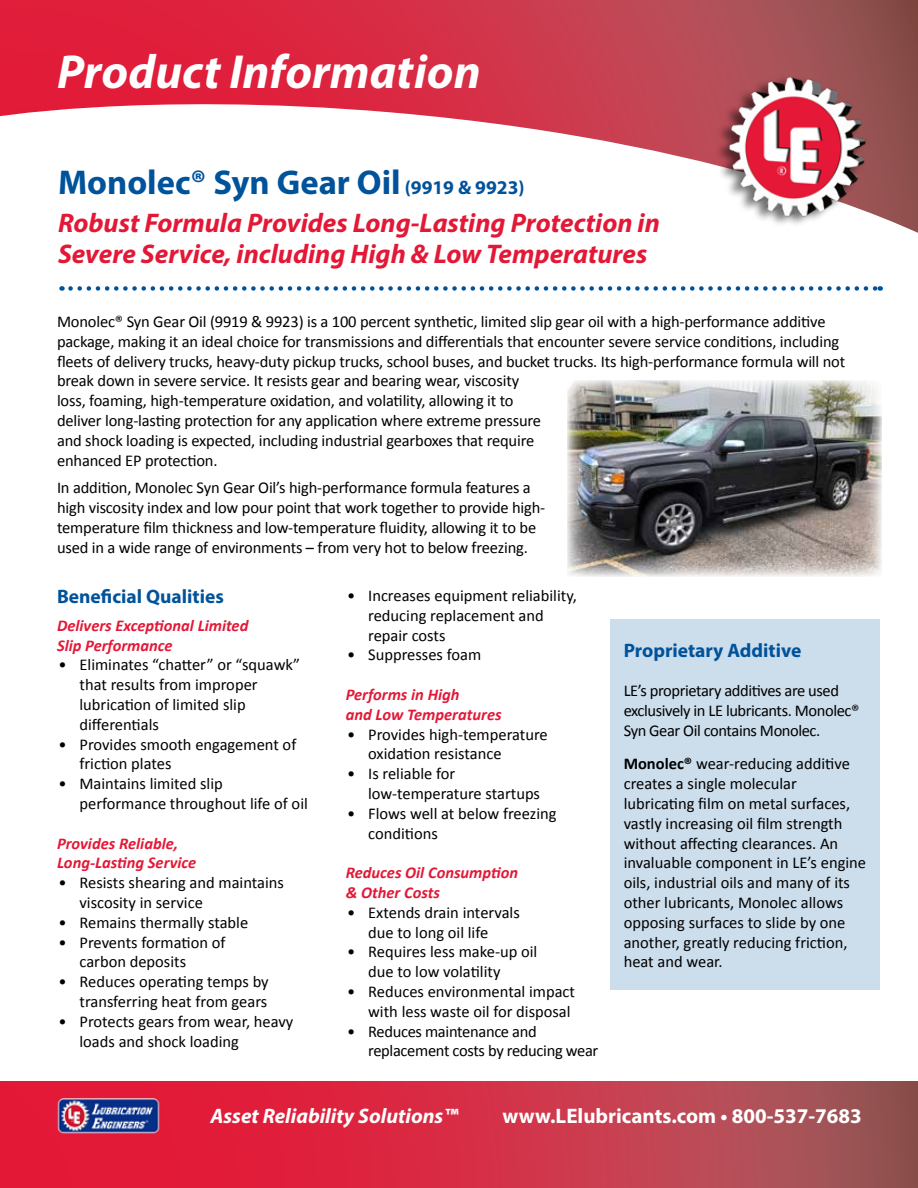
<style>
.page{position:relative;width:918px;height:1188px;background:#fff}
.page>*{position:absolute;margin:0;border:0;box-sizing:border-box;transform-origin:0 0}
.t1{font:italic 700 48px "Myriad Pro";color:#fff}
.t2{font:700 34.5px "Myriad Pro";color:#00539b}
.t3{font:italic 700 27px/30.9px "Myriad Pro";color:#e31837}
.t4{font:700 21px "Myriad Pro";color:#fff}
.t5{font:italic 700 21px "Myriad Pro";color:#fff}
.t6{font:700 19.5px "Myriad Pro";color:#00539b}
.t7{font:16.5px/19.8px "Calibri";letter-spacing:-.01em;color:#000}
.t8{font:italic 700 16.5px/19.8px "Calibri";color:#e31837}
.s1{font-size:19.5px}
.s2{font-weight:700}
</style>
<div class="page">
<svg style="left:0;top:0;width:918px;height:233px"></svg>
<svg style="left:0;top:1082px;width:918px;height:106px;background:#cb3347"></svg>
<img style="left:707px;top:57px;width:180px;height:176px">
<img style="left:54px;top:1098px;width:110px;height:35px">
<svg style="left:70px;top:286px;width:811px;height:5px"></svg>
<img style="left:567px;top:380px;width:315px;height:197px">
<div style="left:610px;top:620px;width:270px;height:370px;background:#ccddeb"></div>
<h1 class="t1" style="left:57px;top:41px;width:425px">Product Information</h1>
<h2 class="t2" style="left:58px;top:160px;width:468px">Monolec® Syn Gear Oil <span class="s1">(9919 &amp; 9923)</span></h2>
<h3 class="t3" style="left:58px;top:207px;width:603px">Robust Formula Provides Long-Lasting Protection in<br>Severe Service, including High &amp; Low Temperatures</h3>
<p class="t7" style="left:57px;top:311px;width:790px">Monolec® Syn Gear Oil (9919 &amp; 9923) is a 100 percent synthetic, limited slip gear oil with a high-performance additive package, making it an ideal choice for transmissions and differentials that encounter severe service conditions, including fleets of delivery trucks, heavy-duty pickup trucks, school buses, and bucket trucks. Its high-performance formula will not break down in severe service. It resists gear and bearing wear, viscosity<br>loss, foaming, high-temperature oxidation, and volatility, allowing it to<br>deliver long-lasting protection for any application where extreme pressure<br>and shock loading is expected, including industrial gearboxes that require<br>enhanced EP protection.</p>
<p class="t7" style="left:57px;top:477px;width:490px">In addition, Monolec Syn Gear Oil’s high-performance formula features a high viscosity index and low pour point that work together to provide high&shy;temperature film thickness and low-temperature fluidity, allowing it to be used in a wide range of environments – from very hot to below freezing.</p>
<p class="t6" style="left:57px;top:584px;width:168px">Beneficial Qualities</p>
<p class="t8" style="left:57px;top:615px;width:193px">Delivers Exceptional Limited<br>Slip Performance</p>
<p class="t7" style="left:80px;top:654px;width:222px;text-indent:-21px">• Eliminates “chatter” or “squawk” that results from improper lubrication of limited slip differentials</p>
<p class="t7" style="left:80px;top:733px;width:218px;text-indent:-21px">• Provides smooth engagement of friction plates</p>
<p class="t7" style="left:80px;top:773px;width:230px;text-indent:-21px">• Maintains limited slip performance throughout life of oil</p>
<p class="t8" style="left:57px;top:832px;width:141px">Provides Reliable,<br>Long-Lasting Service</p>
<p class="t7" style="left:80px;top:872px;width:206px;text-indent:-21px">• Resists shearing and maintains viscosity in service</p>
<p class="t7" style="left:59px;top:912px;width:191px">• Remains thermally stable</p>
<p class="t7" style="left:80px;top:931px;width:147px;text-indent:-21px">• Prevents formation of carbon deposits</p>
<p class="t7" style="left:59px;top:971px;width:212px;text-align:right">• Reduces operating temps by transferring heat from gears</p>
<p class="t7" style="left:80px;top:1011px;width:215px;text-indent:-21px">• Protects gears from wear, heavy loads and shock loading</p>
<p class="t7" style="left:368px;top:585px;width:210px;text-indent:-21px">• Increases equipment reliability, reducing replacement and repair costs</p>
<p class="t7" style="left:347px;top:644px;width:136px">• Suppresses foam</p>
<p class="t8" style="left:346px;top:684px;width:157px">Performs in High<br>and Low Temperatures</p>
<p class="t7" style="left:368px;top:723px;width:181px;text-indent:-21px">• Provides high-temperature oxidation resistance</p>
<p class="t7" style="left:368px;top:763px;width:173px;text-indent:-21px">• Is reliable for low-temperature startups</p>
<p class="t7" style="left:368px;top:803px;width:190px;text-indent:-21px">• Flows well at below freezing conditions</p>
<p class="t8" style="left:346px;top:862px;width:174px">Reduces Oil Consumption &amp; Other Costs</p>
<p class="t7" style="left:368px;top:902px;width:153px;text-indent:-21px">• Extends drain intervals due to long oil life</p>
<p class="t7" style="left:368px;top:941px;width:171px;text-indent:-21px">• Requires less make-up oil due to low volatility</p>
<p class="t7" style="left:347px;top:981px;width:229px;text-align:right">• Reduces environmental impact with less waste oil for disposal</p>
<p class="t7" style="left:368px;top:1020px;width:232px;text-indent:-21px">• Reduces maintenance and replacement costs by reducing wear</p>
<p class="t6" style="left:624px;top:637px;width:179px">Proprietary Additive</p>
<p class="t7" style="left:624px;top:680px;width:237px">LE’s proprietary additives are used exclusively in LE lubricants. Monolec®<br>Syn Gear Oil contains Monolec.</p>
<p class="t7" style="left:624px;top:753px;width:244px"><span class="s2">Monolec®</span> wear-reducing additive creates a single molecular lubricating film on metal surfaces, vastly increasing oil film strength without affecting clearances. An invaluable component in LE’s engine oils, industrial oils and many of its other lubricants, Monolec allows opposing surfaces to slide by one another, greatly reducing friction, heat and wear.</p>
<p class="t5" style="left:211px;top:1103px;width:249px">Asset Reliability Solutions™</p>
<p class="t4" style="left:503px;top:1103px;width:361px">www.LElubricants.com • 800-537-7683</p>
</div>
